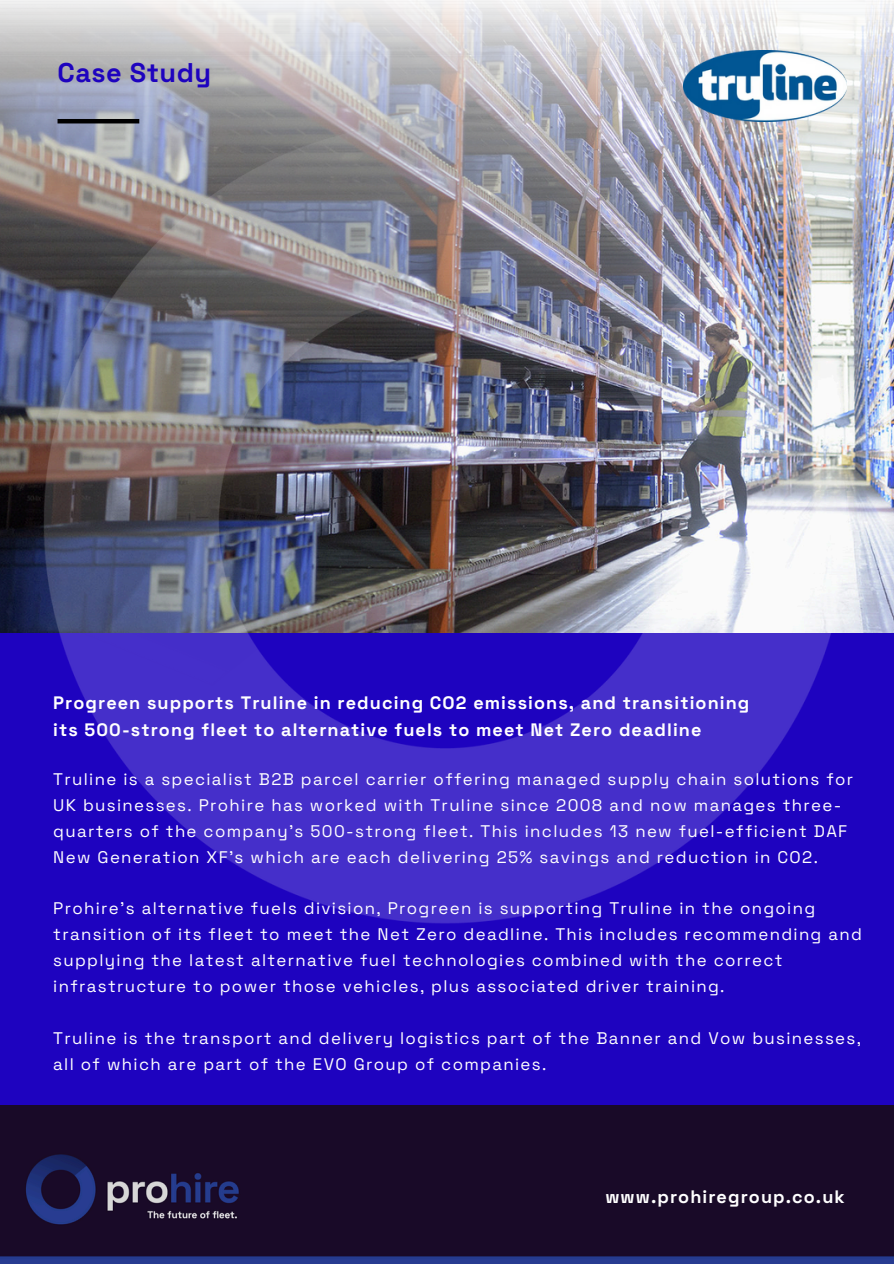
<style>
.page{position:relative;width:894px;height:1264px;background:#fff}
.page>*{position:absolute;margin:0;border:0;box-sizing:border-box;transform-origin:0 0}
.t1{font:700 27px "Space Grotesk";letter-spacing:.02em;color:#1e03bf}
.t2{font:700 18px/27px "Space Grotesk";letter-spacing:.06em;color:#fff}
.t3{font:16.8px/25.8px "Space Grotesk";letter-spacing:.08em;color:#fff}
</style>
<div class="page">
<div style="left:0;top:0;width:893px;height:1263px;background:#1e03bf"></div>
<div style="left:604px;top:1105px;width:289px;height:158px;background:#190a28"></div>
<img style="left:0;top:1105px;width:604px;height:158px">
<img style="left:0;top:0;width:893px;height:556px">
<img style="left:33px;top:50px;width:827px;height:874px">
<img style="left:683px;top:50px;width:163px;height:71px">
<h2 class="t1" style="left:57px;top:55px;width:155px">Case Study</h2>
<p class="t2" style="left:53px;top:689px;width:697px">Progreen supports Truline in reducing CO2 emissions, and transitioning its 500-strong fleet to alternative fuels to meet Net Zero deadline</p>
<p class="t3" style="left:53px;top:766px;width:801px">Truline is a specialist B2B parcel carrier offering managed supply chain solutions for UK businesses. Prohire has worked with Truline since 2008 and now manages three&shy;quarters of the company’s 500-strong fleet. This includes 13 new fuel-efficient DAF New Generation XF’s which are each delivering 25% savings and reduction in CO2.</p>
<p class="t3" style="left:53px;top:895px;width:810px">Prohire’s alternative fuels division, Progreen is supporting Truline in the ongoing transition of its fleet to meet the Net Zero deadline. This includes recommending and supplying the latest alternative fuel technologies combined with the correct infrastructure to power those vehicles, plus associated driver training.</p>
<p class="t3" style="left:53px;top:1025px;width:809px">Truline is the transport and delivery logistics part of the Banner and Vow businesses, all of which are part of the EVO Group of companies.</p>
<p class="t2" style="left:605px;top:1183px;width:241px">www.prohiregroup.co.uk</p>
</div>
